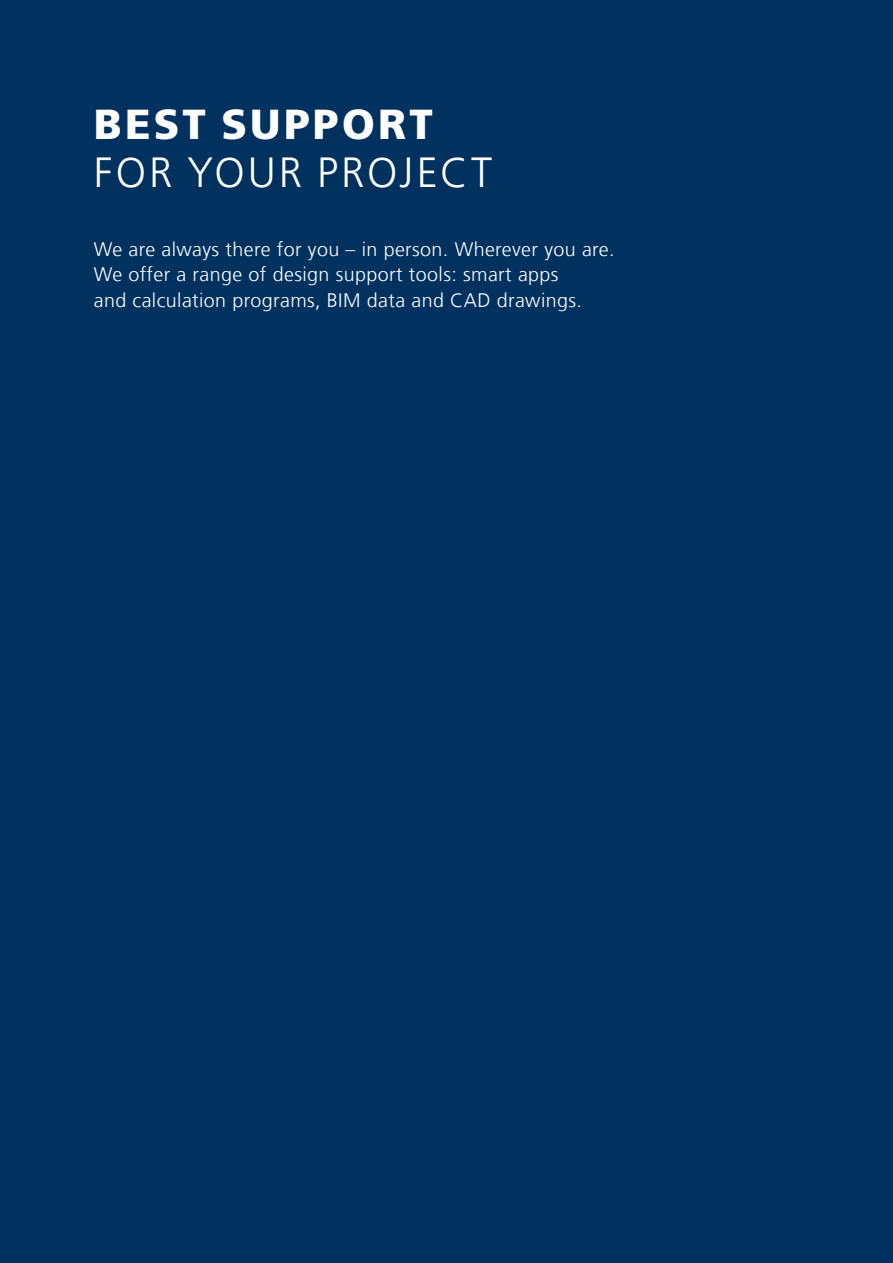
<style>
.page{position:relative;width:893px;height:1263px;background:#00315f}
.page>*{position:absolute;margin:0;border:0;box-sizing:border-box;transform-origin:0 0}
.t1{font:300 42px "Frutiger LT Com";letter-spacing:.075em;color:#fff}
.t2{font:900 42px "Frutiger LT Com";letter-spacing:.08em;color:#fff}
.t3{font:300 19.5px/25.5px "Frutiger LT Com";letter-spacing:.02em;color:#fff}
</style>
<div class="page">
<h1 class="t2" style="left:94px;top:99px;width:341px">BEST SUPPORT</h1>
<h1 class="t1" style="left:94px;top:148px;width:400px">FOR YOUR PROJECT</h1>
<p class="t3" style="left:94px;top:236px;width:522px">We are always there for you – in person. Wherever you are.<br>We offer a range of design support tools: smart apps<br>and calculation programs, BIM data and CAD drawings.</p>
</div>
